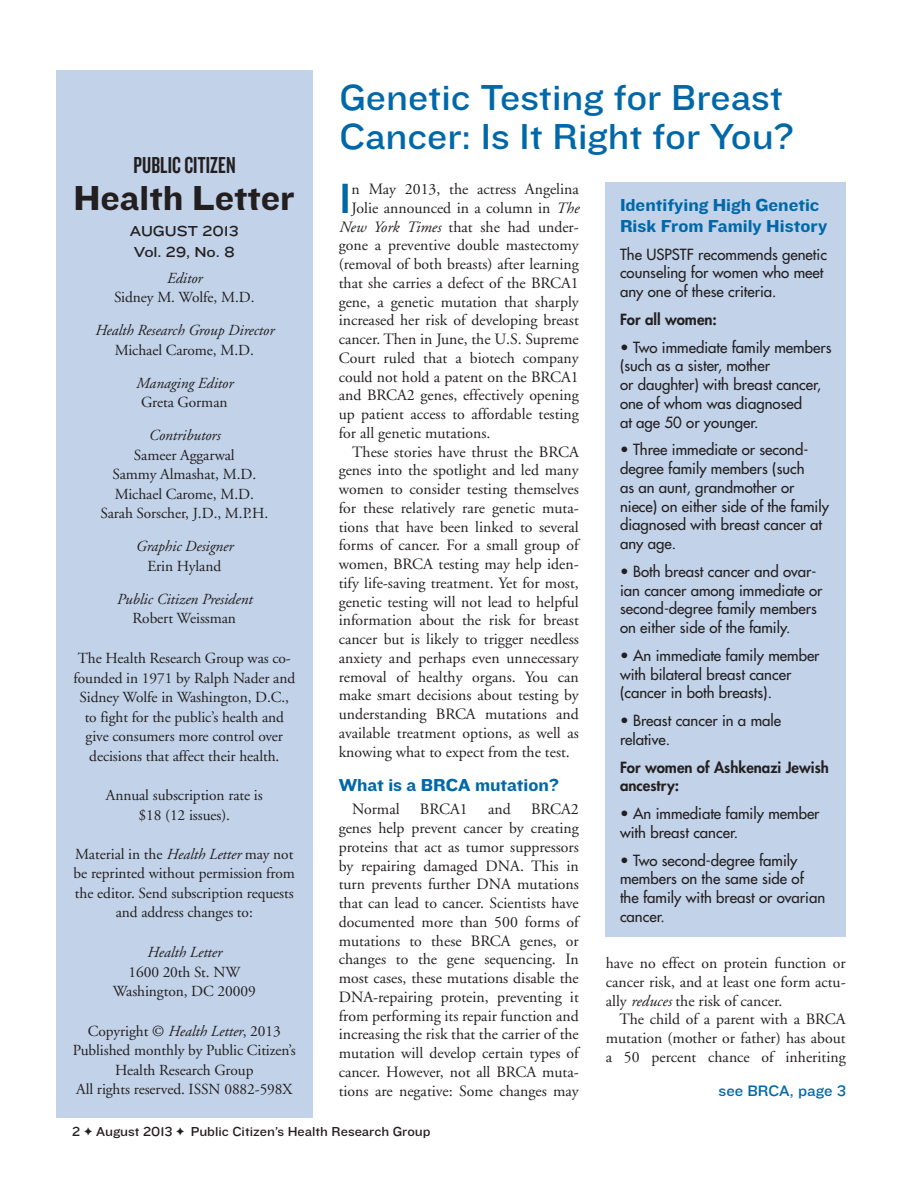
<style>
.page{position:relative;width:918px;height:1188px;background:#fff}
.page>*{position:absolute;margin:0;border:0;box-sizing:border-box;transform-origin:0 0}
.body_text__first_par{font:43.95px "Knockout HTF33 Junior Heviwt";color:#0068a9}
.hed-blue{font:37.5px/39px "Knockout HTF32 Junior Cruiserwt";color:#0068a9}
.body_text{font:36px "Knockout HTF52 Cruiserweight";color:#231f20}
.body_text-2{font:24px "Knockout HTF48 Featherweight";letter-spacing:.005em;color:#231f20}
.sub{font:18px/21px "Knockout HTF52 Cruiserweight";color:#0068a9}
.sub__space{font:18px "Knockout HTF52 Cruiserweight";color:#0068a9}
.body_text-3{font:15.75px/18.8px "Adobe Garamond";color:#231f20;text-align:justify}
.body_text__first_par-2{font:15.75px "Adobe Garamond";color:#231f20}
.body_text-4{font:15.75px "Knockout HTF32 Junior Cruiserwt";color:#0068a9}
.sub-2{font:15.3px/19.5px "Adobe Garamond";letter-spacing:-.005em;color:#231f20;text-align:center}
.sub-3{font:italic 15.3px/19.5px "Adobe Garamond";letter-spacing:-.005em;color:#231f20;text-align:center}
.boxed_text{font:15px/18.8px "Futura";color:#231f20}
.boxed_text-2{font:800 15px/18.8px "Futura";color:#231f20}
.sub-4{font:15px/21px "Knockout HTF33 Junior Heviwt";letter-spacing:-.005em;color:#231f20}
.t1{font:13.5px "Knockout HTF32 Junior Cruiserwt";color:#231f20}
.s1{font-style:italic}
.s2{font-style:normal}
</style>
<div class="page">
<div style="left:56px;top:71px;width:257px;height:1047px;background:#c2d3e9"></div>
<div style="left:606px;top:183px;width:240px;height:754px;background:#c2d3e9"></div>
<p class="body_text-2" style="left:133px;top:153px;width:104px">PUBLIC CITIZEN</p>
<p class="body_text" style="left:74px;top:179px;width:223px">Health Letter</p>
<p class="sub-4" style="left:130px;top:220px;width:110px">AUGUST 2013<br>Vol. 29, No. 8</p>
<p class="sub-2" style="left:114px;top:269px;width:142px"><span class="s1">Editor<br></span>Sidney M. Wolfe, M.D.</p>
<p class="sub-3" style="left:95px;top:321px;width:181px">Health Research Group Director<br><span class="s2">Michael Carome, M.D.</span></p>
<p class="sub-3" style="left:136px;top:374px;width:99px">Managing Editor<br><span class="s2">Greta Gorman</span></p>
<p class="sub-2" style="left:100px;top:426px;width:169px"><span class="s1">Contributors<br></span>Sameer Aggarwal<br>Sammy Almashat, M.D.<br>Michael Carome, M.D.<br>Sarah Sorscher, J.D., M.P.H.</p>
<p class="sub-3" style="left:136px;top:537px;width:99px">Graphic Designer<br><span class="s2">Erin Hyland</span></p>
<p class="sub-3" style="left:117px;top:590px;width:137px">Public Citizen President<br><span class="s2">Robert Weissman</span></p>
<p class="sub-2" style="left:73px;top:649px;width:223px">The Health Research Group was co&shy;founded in 1971 by Ralph Nader and Sidney Wolfe in Washington, D.C., to fight for the public’s health and give consumers more control over decisions that affect their health.</p>
<p class="sub-2" style="left:106px;top:786px;width:158px">Annual subscription rate is $18 (12 issues).</p>
<p class="sub-2" style="left:74px;top:845px;width:223px">Material in the <span class="s1">Health Letter</span> may not be reprinted without permission from the editor. Send subscription requests and address changes to:</p>
<p class="sub-2" style="left:113px;top:943px;width:144px"><span class="s1">Health Letter<br></span>1600 20th St. NW<br>Washington, DC 20009</p>
<p class="sub-2" style="left:73px;top:1022px;width:224px">Copyright © <span class="s1">Health Letter</span>, 2013<br>Published monthly by Public Citizen’s<br>Health Research Group<br>All rights reserved. ISSN 0882-598X</p>
<p class="hed-blue" style="left:340px;top:79px;width:456px">Genetic Testing for Breast<br>Cancer: Is It Right for You?</p>
<p class="body_text__first_par" style="left:339px;top:174px;width:14px">I</p>
<p class="body_text__first_par-2" style="left:352px;top:181px;width:229px">n May 2013, the actress Angelina</p>
<p class="body_text__first_par-2" style="left:352px;top:199px;width:229px">Jolie announced in a column in <span class="s1">The</span></p>
<p class="body_text__first_par-2" style="left:339px;top:218px;width:242px"><span class="s1">New York Times</span> that she had under-</p>
<p class="body_text__first_par-2" style="left:339px;top:237px;width:242px">gone a preventive double mastectomy</p>
<p class="body_text__first_par-2" style="left:339px;top:256px;width:242px">(removal of both breasts) after learning</p>
<p class="body_text__first_par-2" style="left:339px;top:274px;width:242px">that she carries a defect of the BRCA1</p>
<p class="body_text__first_par-2" style="left:339px;top:293px;width:242px">gene, a genetic mutation that sharply</p>
<p class="body_text__first_par-2" style="left:339px;top:312px;width:242px">increased her risk of developing breast</p>
<p class="body_text__first_par-2" style="left:339px;top:331px;width:242px">cancer. Then in June, the U.S. Supreme</p>
<p class="body_text__first_par-2" style="left:339px;top:349px;width:242px">Court ruled that a biotech company</p>
<p class="body_text__first_par-2" style="left:339px;top:368px;width:242px">could not hold a patent on the BRCA1</p>
<p class="body_text__first_par-2" style="left:339px;top:387px;width:242px">and BRCA2 genes, effectively opening</p>
<p class="body_text__first_par-2" style="left:339px;top:406px;width:242px">up patient access to affordable testing</p>
<p class="body_text__first_par-2" style="left:339px;top:424px;width:153px">for all genetic mutations.</p>
<p class="body_text-3" style="left:339px;top:443px;width:242px;text-indent:14px">These stories have thrust the BRCA genes into the spotlight and led many women to consider testing themselves for these relatively rare genetic muta&shy;tions that have been linked to several forms of cancer. For a small group of women, BRCA testing may help iden&shy;tify life-saving treatment. Yet for most, genetic testing will not lead to helpful information about the risk for breast cancer but is likely to trigger needless anxiety and perhaps even unnecessary removal of healthy organs. You can make smart decisions about testing by understanding BRCA mutations and available treatment options, as well as knowing what to expect from the test.</p>
<p class="sub__space" style="left:339px;top:775px;width:222px">What is a BRCA mutation?</p>
<p class="body_text-3" style="left:352px;top:800px;width:49px">Normal</p>
<p class="body_text-3" style="left:420px;top:800px;width:49px">BRCA1</p>
<p class="body_text-3" style="left:488px;top:800px;width:24px">and</p>
<p class="body_text-3" style="left:339px;top:800px;width:242px;text-indent:192px">BRCA2 genes help prevent cancer by creating proteins that act as tumor suppressors by repairing damaged DNA. This in turn prevents further DNA mutations that can lead to cancer. Scientists have documented more than 500 forms of mutations to these BRCA genes, or changes to the gene sequencing. In most cases, these mutations disable the DNA-repairing protein, preventing it from performing its repair function and increasing the risk that the carrier of the mutation will develop certain types of cancer. However, not all BRCA muta&shy;tions are negative: Some changes may</p>
<p class="sub" style="left:620px;top:195px;width:209px">Identifying High Genetic<br>Risk From Family History</p>
<p class="boxed_text" style="left:620px;top:245px;width:208px">The USPSTF recommends genetic counseling for women who meet any one of these criteria.</p>
<p class="boxed_text-2" style="left:620px;top:310px;width:98px">For all women:</p>
<p class="boxed_text" style="left:620px;top:338px;width:213px">• Two immediate family members (such as a sister, mother<br>or daughter) with breast cancer, one of whom was diagnosed<br>at age 50 or younger.</p>
<p class="boxed_text" style="left:620px;top:440px;width:210px">• Three immediate or second&shy;degree family members (such<br>as an aunt, grandmother or niece) on either side of the family diagnosed with breast cancer at any age.</p>
<p class="boxed_text" style="left:620px;top:562px;width:204px">• Both breast cancer and ovar&shy;ian cancer among immediate or second-degree family members on either side of the family.</p>
<p class="boxed_text" style="left:620px;top:646px;width:201px">• An immediate family member with bilateral breast cancer (cancer in both breasts).</p>
<p class="boxed_text" style="left:620px;top:711px;width:163px">• Breast cancer in a male relative.</p>
<p class="boxed_text-2" style="left:620px;top:757px;width:210px">For women of Ashkenazi Jewish ancestry:</p>
<p class="boxed_text" style="left:620px;top:804px;width:201px">• An immediate family member with breast cancer.</p>
<p class="boxed_text" style="left:620px;top:851px;width:207px">• Two second-degree family members on the same side of the family with breast or ovarian cancer.</p>
<p class="body_text-3" style="left:606px;top:954px;width:241px">have no effect on protein function or cancer risk, and at least one form actu&shy;ally <span class="s1">reduces</span> the risk of cancer.</p>
<p class="body_text-3" style="left:606px;top:1010px;width:241px;text-indent:14px">The child of a parent with a BRCA mutation (mother or father) has about a 50 percent chance of inheriting</p>
<p class="body_text-4" style="left:719px;top:1083px;width:129px">see BRCA, page 3</p>
<p class="t1" style="left:72px;top:1124px;width:360px">2 ✦ August 2013 ✦ Public Citizen’s Health Research Group</p>
</div>
